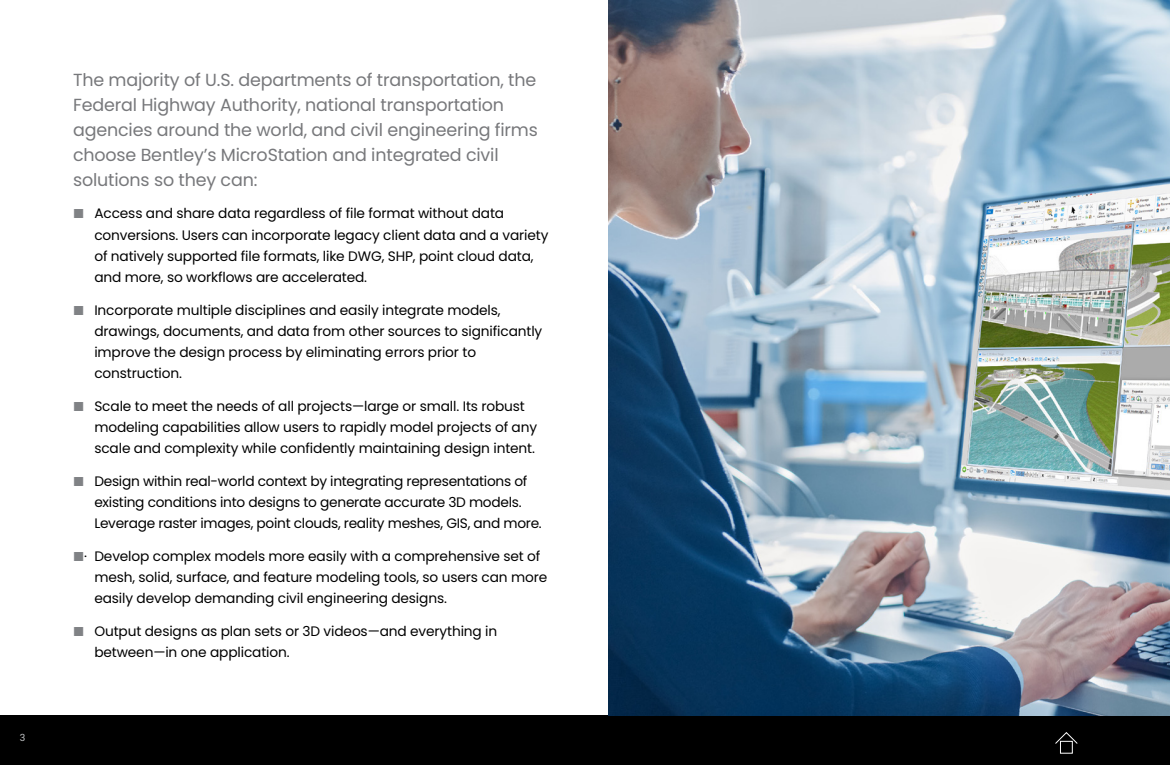
<style>
.page{position:relative;width:1170px;height:765px;background:#fff}
.page>*{position:absolute;margin:0;border:0;box-sizing:border-box;transform-origin:0 0}
.t1{font:17.5px/25px "Poppins";letter-spacing:-.01em;color:#77787b}
.t2{font:13.75px/21.2px "Poppins";letter-spacing:-.01em;color:#000}
.t3{font:10px "Roboto";color:#bcbec0}
</style>
<div class="page">
<div style="left:0;top:716px;width:1170px;height:49px;background:#000"></div>
<div style="left:1060px;top:741px;width:13px;height:13px;border:1px solid #fdfdfd"></div>
<svg style="left:1055px;top:732px;width:23px;height:13px"></svg>
<img style="left:608px;top:0;width:562px;height:716px">
<p class="t3" style="left:20px;top:730px;width:7px">3</p>
<p class="t1" style="left:73px;top:67px;width:466px">The majority of U.S. departments of transportation, the Federal Highway Authority, national transportation agencies around the world, and civil engineering firms choose Bentley’s MicroStation and integrated civil solutions so they can:</p>
<p class="t2" style="left:94px;top:203px;width:456px">Access and share data regardless of file format without data conversions. Users can incorporate legacy client data and a variety of natively supported file formats, like DWG, SHP, point cloud data, and more, so workflows are accelerated.</p>
<p class="t2" style="left:94px;top:299px;width:450px">Incorporate multiple disciplines and easily integrate models, drawings, documents, and data from other sources to significantly improve the design process by eliminating errors prior to construction.</p>
<p class="t2" style="left:94px;top:396px;width:444px">Scale to meet the needs of all projects—large or small. Its robust modeling capabilities allow users to rapidly model projects of any scale and complexity while confidently maintaining design intent.</p>
<p class="t2" style="left:94px;top:471px;width:449px">Design within real-world context by integrating representations of existing conditions into designs to generate accurate 3D models.<br>Leverage raster images, point clouds, reality meshes, GIS, and more.</p>
<p class="t2" style="left:94px;top:546px;width:454px;text-indent:-10px">· Develop complex models more easily with a comprehensive set of mesh, solid, surface, and feature modeling tools, so users can more easily develop demanding civil engineering designs.</p>
<p class="t2" style="left:94px;top:621px;width:404px">Output designs as plan sets or 3D videos—and everything in between—in one application.</p>
</div>
